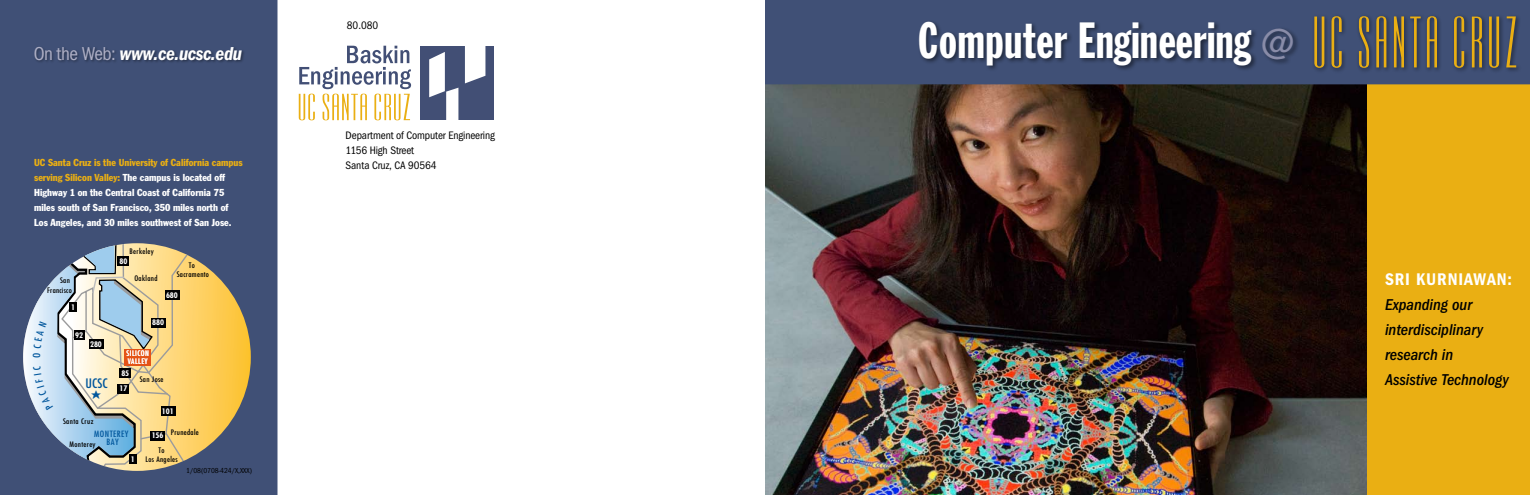
<style>
.page{position:relative;width:1530px;height:495px;background:#fff}
.page>*{position:absolute;margin:0;border:0;box-sizing:border-box;transform-origin:0 0}
.t1{font:50px "Franklin Gothic Extra Cond";letter-spacing:.01em;color:#fff}
.t2{font:italic 600 19.38px "Franklin Got Cd ITC";letter-spacing:-.02em;color:#fff}
.t3{font:600 17.5px "Franklin Got Cd ITC";letter-spacing:.05em;color:#fff}
.t4{font:italic 16.25px/25px "Franklin Got Cd Md ITC";color:#000}
.t5{font:condensed 12.75px "Futura";color:#00569c;scale:1.1 1}
.t6{font:11.25px/15px "Franklin Got Cd ITC";letter-spacing:-.01em;color:#000}
.t7{font:condensed 9.88px/15px "Franklin Gothic";color:#fff}
.t8{font:condensed 8.5px/8.5px "Futura";letter-spacing:.05em;color:#00569c;text-align:center;scale:1.1 1}
.t9{font:7.5px "Franklin Got Cd ITC";color:#000}
.t10{font:condensed 7.38px/8.5px "Futura";letter-spacing:.04em;color:#000;text-align:center;scale:1.1 1}
.t11{font:700 condensed 7.38px/15.1px "Futura";letter-spacing:-.01em;color:#fff;scale:1.1 1}
.t12{font:condensed 7.38px/7.4px "Futura";letter-spacing:.05em;color:#fff;scale:1.1 1}
.s1{font-weight:400;font-style:normal;color:#aeafc5}
.s2{color:#eaaf13}
.s3{font-family:"Franklin Gothic";font-size:43.75px;color:#898ca8}
.s4{font-family:"Ultra Condensed Sans Serif";font-size:60px;color:#eaaf13}
</style>
<div class="page">
<div style="left:1283px;top:84px;width:247px;height:411px;background:#eaaf13"></div>
<img style="left:766px;top:84px;width:601px;height:411px">
<div style="left:765px;top:0;width:765px;height:84px;background:#405076"></div>
<div style="left:0;top:0;width:278px;height:495px;background:#405076"></div>
<svg style="left:193px;top:243px;width:58px;height:228px"></svg>
<div style="left:420px;top:46px;width:74px;height:74px;background:#424f75"></div>
<svg style="left:465px;top:46px;width:20px;height:37px"></svg>
<svg style="left:429px;top:52px;width:29px;height:68px"></svg>
<svg style="left:299px;top:46px;width:112px;height:74px"></svg>
<div style="left:918px;top:20px;width:437px;height:82px;background:#000;opacity:.5"></div>
<div style="left:1312px;top:13px;width:218px;height:92px;background:#000;opacity:.5"></div>
<div style="left:34px;top:47px;width:241px;height:64px;background:#000;opacity:.4"></div>
<svg style="left:23px;top:243px;width:170px;height:228px"></svg>
<h2 class="t2" style="left:34px;top:43px;width:210px"><span class="s1">On the Web:</span> www.ce.ucsc.edu</h2>
<p class="t7" style="left:34px;top:155px;width:210px"><span class="s2">UC Santa Cruz is the University of California campus serving Silicon Valley:</span> The campus is located off Highway 1 on the Central Coast of California 75 miles south of San Francisco, 350 miles north of Los Angeles, and 30 miles southwest of San Jose.</p>
<p class="t10" style="left:47px;top:275px;width:24px;line-height:10.6px;text-align:right">San<br>Francisco</p>
<p class="t11" style="left:71px;top:299px;width:5px">1</p>
<p class="t11" style="left:75px;top:328px;width:9px">92</p>
<p class="t11" style="left:90px;top:336px;width:12px">280</p>
<p class="t5" style="left:85px;top:376px;width:22px">UCSC</p>
<p class="t10" style="left:63px;top:417px;width:29px">Santa Cruz</p>
<p class="t10" style="left:129px;top:247px;width:24px">Berkeley</p>
<p class="t10" style="left:134px;top:274px;width:22px">Oakland</p>
<p class="t11" style="left:119px;top:254px;width:9px">80</p>
<p class="t10" style="left:177px;top:261px;width:31px">To<br>Sacramento</p>
<p class="t11" style="left:166px;top:288px;width:12px">680</p>
<p class="t11" style="left:152px;top:315px;width:12px">880</p>
<p class="t12" style="left:127px;top:350px;width:22px">SILICON<br>VALLEY</p>
<p class="t11" style="left:119px;top:366px;width:10px">85<br>17</p>
<p class="t10" style="left:140px;top:375px;width:23px">San Jose</p>
<p class="t11" style="left:162px;top:403px;width:12px">101</p>
<p class="t8" style="left:94px;top:429px;width:33px">MONTEREY<br>BAY</p>
<p class="t10" style="left:70px;top:440px;width:25px">Monterey</p>
<p class="t11" style="left:131px;top:451px;width:5px">1</p>
<p class="t10" style="left:171px;top:428px;width:27px">Prunedale</p>
<p class="t10" style="left:145px;top:446px;width:31px">To<br>Los Angeles</p>
<p class="t11" style="left:152px;top:428px;width:12px">156</p>
<p class="t9" style="left:186px;top:466px;width:67px">1/08(0708-424/X,XXX)</p>
<p class="t6" style="left:347px;top:18px;width:33px">80.080</p>
<p class="t6" style="left:346px;top:128px;width:151px">Department of Computer Engineering<br>1156 High Street<br>Santa Cruz, CA 90564</p>
<h1 class="t1" style="left:918px;top:13px;width:602px">Computer Engineering <span class="s3">@</span> <span class="s4">UC SANTA CRUZ</span></h1>
<h3 class="t3" style="left:1385px;top:269px;width:128px">SRI KURNIAWAN:</h3>
<h3 class="t4" style="left:1385px;top:292px;width:125px">Expanding our interdisciplinary research in<br>Assistive Technology</h3>
</div>
